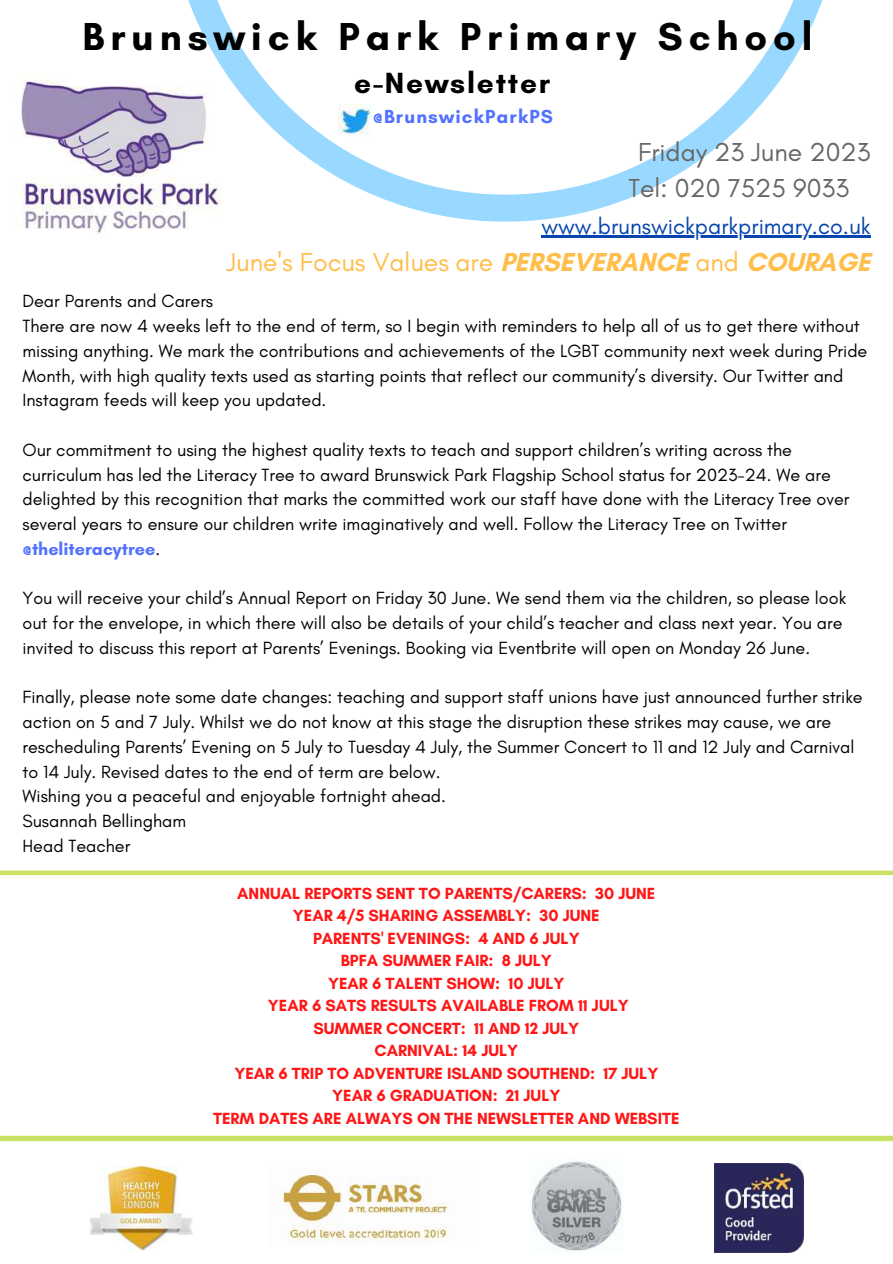
<style>
.page{position:relative;width:893px;height:1264px;background:#fff}
.page>*{position:absolute;margin:0;border:0;box-sizing:border-box;transform-origin:0 0}
.t1{font:700 39.6px "Glacial Indifference";letter-spacing:.15em;color:#000}
.t2{font:700 29.7px "Glacial Indifference";letter-spacing:.06em;color:#000}
.t3{font:26.4px "Glacial Indifference";color:#ffbd4a}
.t4{font:26.4px/36px "Glacial Indifference";color:#666}
.t5{font:23.1px "Glacial Indifference";color:#0645ad}
.t6{font:700 19.2px "Glacial Indifference";letter-spacing:.06em;color:#5271ff}
.t7{font:18px/24.8px "Glacial Indifference";color:#000}
.t8{font:700 16.5px/22.5px "Glacial Indifference";color:#ff1616;text-align:center}
.s1{font-weight:700}
.s2{font-weight:700;color:#5271ff}
</style>
<div class="page">
<svg style="left:188px;top:0;width:635px;height:222px"></svg>
<svg style="left:0;top:1135px;width:892px;height:7px;background:#d5e888"></svg>
<img style="left:20px;top:74px;width:204px;height:159px">
<img style="left:714px;top:1163px;width:89px;height:89px">
<img style="left:279px;top:1167px;width:170px;height:78px">
<img style="left:89px;top:1166px;width:104px;height:84px">
<img style="left:530px;top:1159px;width:92px;height:92px">
<img style="left:338px;top:105px;width:35px;height:31px">
<div style="left:0;top:870px;width:892px;height:5px;background:#c9e265"></div>
<hr style="left:541px;top:236px;width:329px;height:2px;background:#0645ad">
<h1 class="t1" style="left:83px;top:12px;width:731px">Brunswick Park Primary School</h1>
<h2 class="t2" style="left:354px;top:65px;width:197px">e-Newsletter</h2>
<p class="t6" style="left:373px;top:104px;width:182px">@BrunswickParkPS</p>
<h3 class="t4" style="left:628px;top:133px;width:243px;text-indent:10px">Friday 23 June 2023<br>Tel: 020 7525 9033</h3>
<p class="t5" style="left:541px;top:211px;width:330px">www.brunswickparkprimary.co.uk</p>
<h3 class="t3" style="left:226px;top:246px;width:645px">June's Focus Values are <span class="s1">PERSEVERANCE</span> and <span class="s1">COURAGE</span></h3>
<p class="t7" style="left:22px;top:289px;width:846px">Dear Parents and Carers<br>There are now 4 weeks left to the end of term, so I begin with reminders to help all of us to get there without missing anything. We mark the contributions and achievements of the LGBT community next week during Pride Month, with high quality texts used as starting points that reflect our community’s diversity. Our Twitter and Instagram feeds will keep you updated.</p>
<p class="t7" style="left:22px;top:437px;width:828px">Our commitment to using the highest quality texts to teach and support children’s writing across the curriculum has led the Literacy Tree to award Brunswick Park Flagship School status for 2023-24. We are delighted by this recognition that marks the committed work our staff have done with the Literacy Tree over several years to ensure our children write imaginatively and well. Follow the Literacy Tree on Twitter <span class="s2">@theliteracytree</span>.</p>
<p class="t7" style="left:22px;top:585px;width:825px">You will receive your child’s Annual Report on Friday 30 June. We send them via the children, so please look out for the envelope, in which there will also be details of your child’s teacher and class next year. You are invited to discuss this report at Parents’ Evenings. Booking via Eventbrite will open on Monday 26 June.</p>
<p class="t7" style="left:22px;top:684px;width:841px">Finally, please note some date changes: teaching and support staff unions have just announced further strike action on 5 and 7 July. Whilst we do not know at this stage the disruption these strikes may cause, we are rescheduling Parents’ Evening on 5 July to Tuesday 4 July, the Summer Concert to 11 and 12 July and Carnival to 14 July. Revised dates to the end of term are below.<br>Wishing you a peaceful and enjoyable fortnight ahead.<br>Susannah Bellingham<br>Head Teacher</p>
<p class="t8" style="left:213px;top:881px;width:468px">ANNUAL REPORTS SENT TO PARENTS/CARERS: 30 JUNE<br>YEAR 4/5 SHARING ASSEMBLY: 30 JUNE<br>PARENTS' EVENINGS: 4 AND 6 JULY<br>BPFA SUMMER FAIR: 8 JULY<br>YEAR 6 TALENT SHOW: 10 JULY<br>YEAR 6 SATS RESULTS AVAILABLE FROM 11 JULY<br>SUMMER CONCERT: 11 AND 12 JULY<br>CARNIVAL: 14 JULY<br>YEAR 6 TRIP TO ADVENTURE ISLAND SOUTHEND: 17 JULY YEAR 6 GRADUATION: 21 JULY<br>TERM DATES ARE ALWAYS ON THE NEWSLETTER AND WEBSITE</p>
</div>
